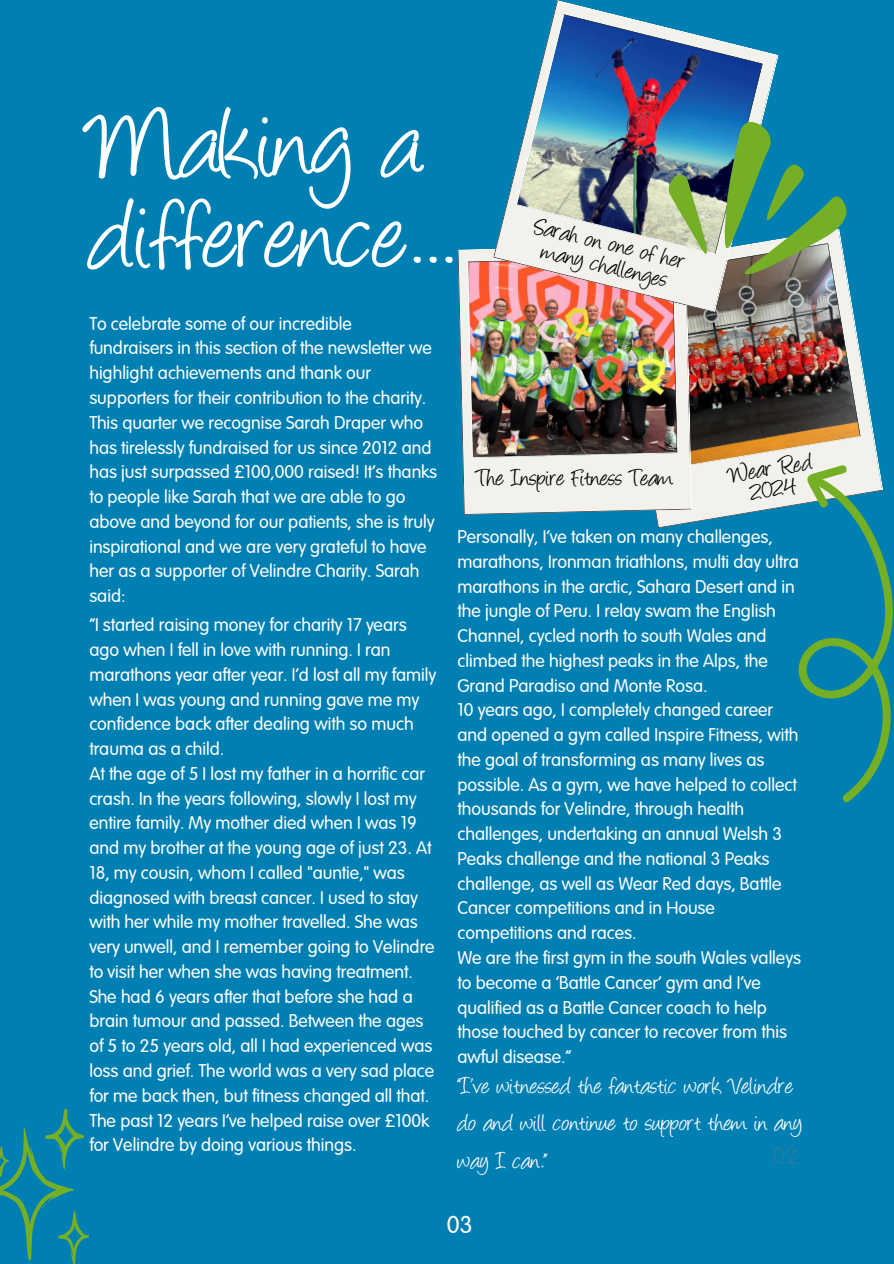
<style>
.page{position:relative;width:894px;height:1264px;background:#fff}
.page>*{position:absolute;margin:0;border:0;box-sizing:border-box;transform-origin:0 0}
.t1{font:114px/91.2px "Angelina";letter-spacing:-.005em;color:#fff}
.t2{font:27px/37.2px "Angelina";color:#fff}
.t3{font:27px/22.5px "Angelina";color:#000;text-align:center}
.t4{font:24px "Arial Rounded";color:#227da2}
.t5{font:24px "Arial Rounded";color:#fff}
.t6{font:18px/24.8px "Arial Rounded";color:#fff}
</style>
<div class="page">
<div style="left:0;top:0;width:893px;height:1263px;background:#007fb2"></div>
<img style="left:692px;top:282px;width:189px;height:192px">
<svg style="left:464px;top:509px;width:213px;height:6px"></svg>
<img style="left:457px;top:249px;width:235px;height:260px">
<svg style="left:493px;top:167px;width:23px;height:145px"></svg>
<img style="left:516px;top:0;width:262px;height:312px">
<svg style="left:677px;top:474px;width:216px;height:329px"></svg>
<svg style="left:796px;top:450px;width:56px;height:62px;background:#afcfb0"></svg>
<svg style="left:664px;top:118px;width:184px;height:167px"></svg>
<svg style="left:0;top:1108px;width:89px;height:155px"></svg>
<p class="t1" style="left:89px;top:111px;width:367px">Making a difference...</p>
<p class="t3" style="left:536px;top:218px;width:156px;rotate:13deg">Sarah on one of her many challenges</p>
<p class="t6" style="left:89px;top:312px;width:349px">To celebrate some of our incredible fundraisers in this section of the newsletter we highlight achievements and thank our supporters for their contribution to the charity.<br>This quarter we recognise Sarah Draper who has tirelessly fundraised for us since 2012 and has just surpassed £100,000 raised! It’s thanks to people like Sarah that we are able to go above and beyond for our patients, she is truly inspirational and we are very grateful to have her as a supporter of Velindre Charity. Sarah said:</p>
<p class="t6" style="left:89px;top:614px;width:348px">“I started raising money for charity 17 years ago when I fell in love with running. I ran marathons year after year. I’d lost all my family when I was young and running gave me my confidence back after dealing with so much trauma as a child.</p>
<p class="t6" style="left:89px;top:762px;width:347px">At the age of 5 I lost my father in a horrific car crash. In the years following, slowly I lost my entire family. My mother died when I was 19 and my brother at the young age of just 23. At 18, my cousin, whom I called "auntie," was diagnosed with breast cancer. I used to stay with her while my mother travelled. She was very unwell, and I remember going to Velindre to visit her when she was having treatment.<br>She had 6 years after that before she had a brain tumour and passed. Between the ages of 5 to 25 years old, all I had experienced was loss and grief. The world was a very sad place for me back then, but fitness changed all that.</p>
<h2 class="t6" style="left:89px;top:1109px;width:341px">The past 12 years I’ve helped raise over £100k for Velindre by doing various things.</h2>
<p class="t3" style="left:476px;top:469px;width:199px">The Inspire Fitness Team</p>
<p class="t3" style="left:727px;top:467px;width:86px;line-height:20.2px;rotate:-9deg">Wear Red<br>2024</p>
<p class="t6" style="left:457px;top:526px;width:342px">Personally, I’ve taken on many challenges, marathons, Ironman triathlons, multi day ultra marathons in the arctic, Sahara Desert and in the jungle of Peru. I relay swam the English Channel, cycled north to south Wales and climbed the highest peaks in the Alps, the Grand Paradiso and Monte Rosa.</p>
<p class="t6" style="left:457px;top:699px;width:342px">10 years ago, I completely changed career and opened a gym called Inspire Fitness, with the goal of transforming as many lives as possible. As a gym, we have helped to collect thousands for Velindre, through health challenges, undertaking an annual Welsh 3<br>Peaks challenge and the national 3 Peaks challenge, as well as Wear Red days, Battle Cancer competitions and in House competitions and races.</p>
<p class="t6" style="left:457px;top:946px;width:345px">We are the first gym in the south Wales valleys to become a ‘Battle Cancer’ gym and I’ve qualified as a Battle Cancer coach to help those touched by cancer to recover from this awful disease.”</p>
<p class="t2" style="left:457px;top:1070px;width:346px">“I’ve witnessed the fantastic work Velindre do and will continue to support them in any way I can.”</p>
<h2 class="t4" style="left:772px;top:1144px;width:27px">02</h2>
<p class="t5" style="left:446px;top:1213px;width:27px">03</p>
</div>
